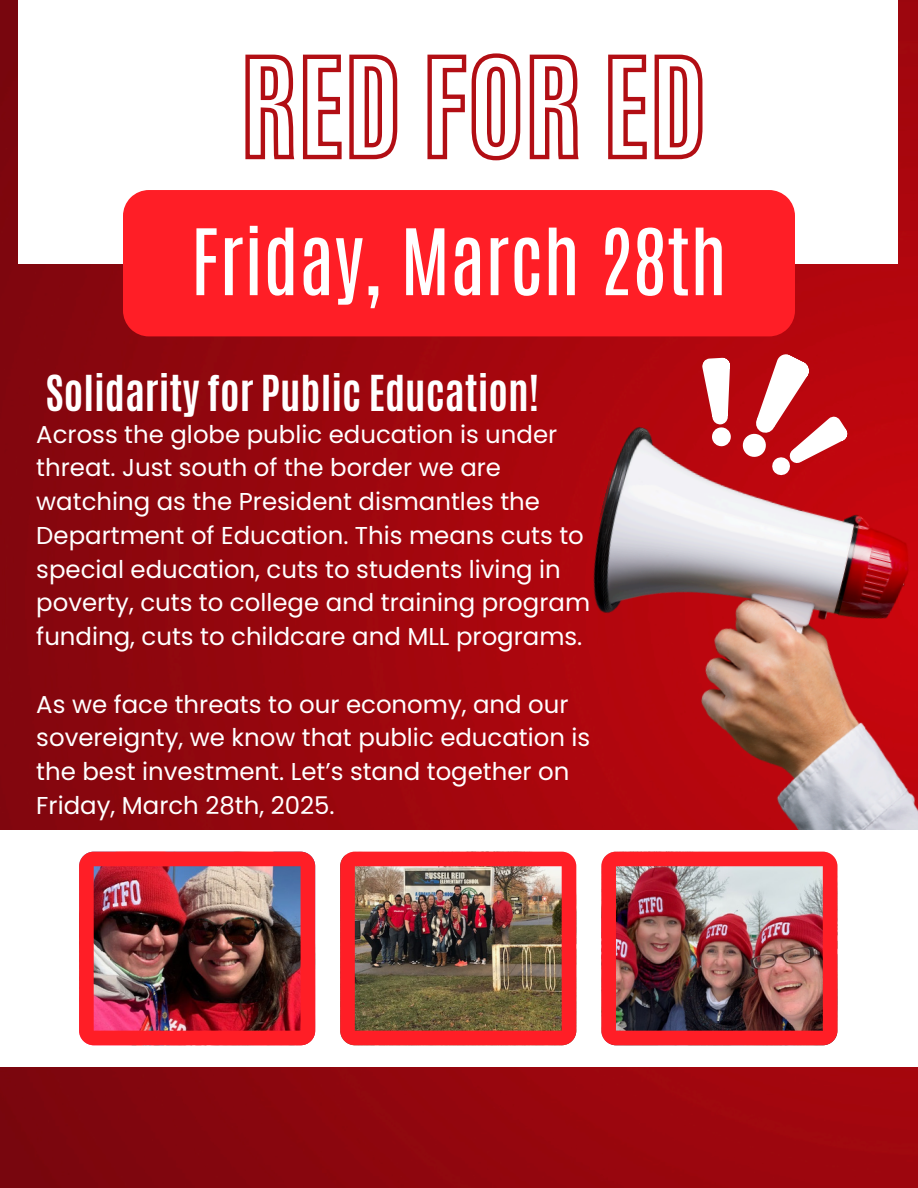
<style>
.page{position:relative;width:918px;height:1188px;background:#fff}
.page>*{position:absolute;margin:0;border:0;box-sizing:border-box;transform-origin:0 0}
.t1{font:77.85px "Antonio";color:#fff}
.t2{font:700 41.4px "Antonio";color:#fff}
.t3{font:24.45px/33.8px "Poppins";color:#fff}
</style>
<div class="page">
<img style="left:0;top:0;width:918px;height:1188px">
<div style="left:19px;top:0;width:879px;height:263px;background:#fff"></div>
<img style="left:536px;top:423px;width:382px;height:408px">
<div style="left:0;top:831px;width:918px;height:236px;background:#fff"></div>
<div style="left:123px;top:190px;width:672px;height:146px;background:#ff1e26"></div>
<img style="left:79px;top:852px;width:236px;height:193px">
<img style="left:340px;top:852px;width:236px;height:193px">
<img style="left:601px;top:852px;width:236px;height:193px">
<svg style="left:681px;top:349px;width:172px;height:131px"></svg>
<div style="left:712px;top:427px;width:19px;height:20px;background:#fff;border-radius:50%"></div>
<svg style="left:245px;top:53px;width:458px;height:108px"></svg>
<p class="t1" style="left:191px;top:206px;width:537px">Friday, March 28th</p>
<p class="t2" style="left:46px;top:364px;width:495px">Solidarity for Public Education!</p>
<p class="t3" style="left:36px;top:417px;width:555px">Across the globe public education is under threat. Just south of the border we are watching as the President dismantles the Department of Education. This means cuts to special education, cuts to students living in poverty, cuts to college and training program funding, cuts to childcare and MLL programs.</p>
<p class="t3" style="left:36px;top:687px;width:556px">As we face threats to our economy, and our sovereignty, we know that public education is the best investment. Let’s stand together on Friday, March 28th, 2025.</p>
</div>
